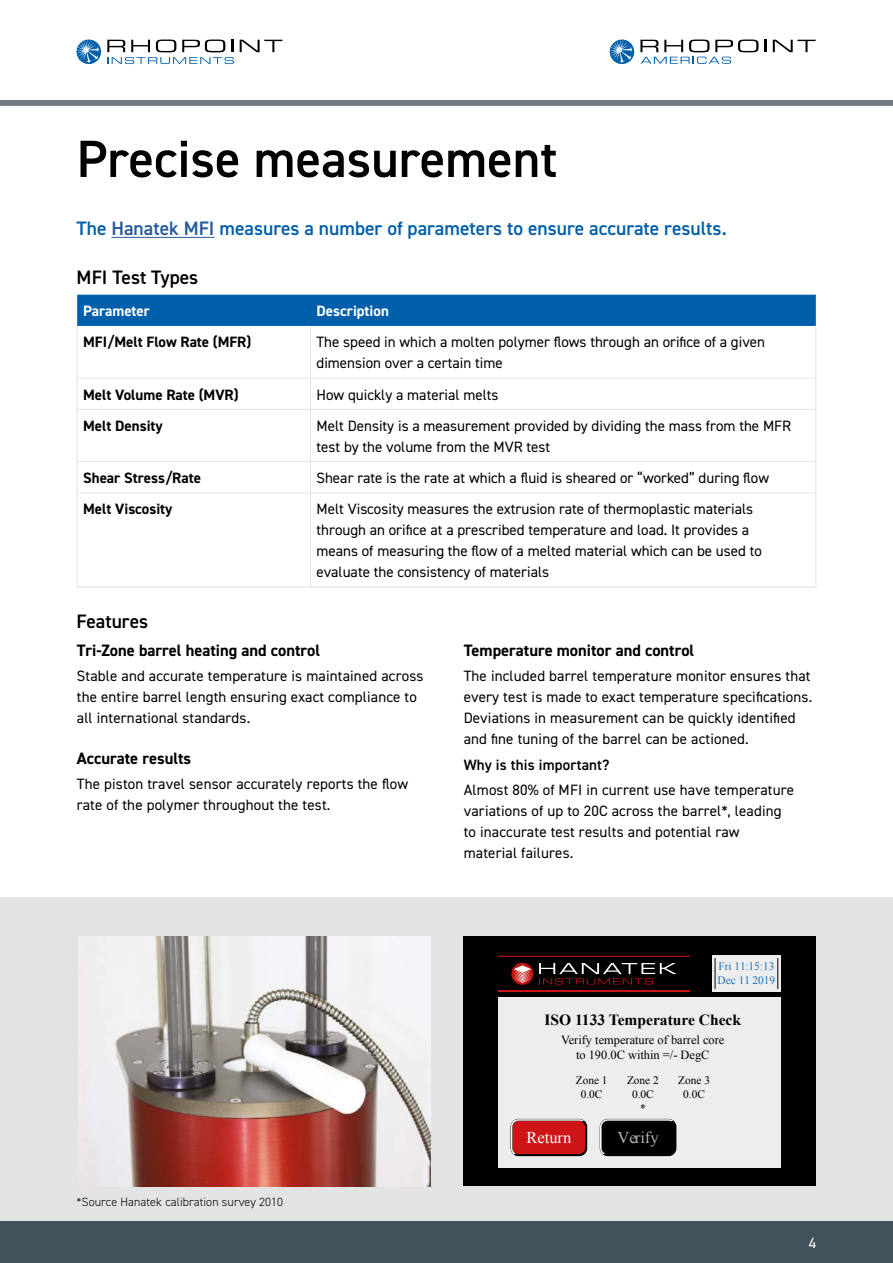
<style>
.page{position:relative;width:893px;height:1263px;background:#fff}
.page>*{position:absolute;margin:0;border:0;box-sizing:border-box;transform-origin:0 0}
.t1{font:600 52.5px "DIN2014";color:#000}
.t2{font:600 19.5px "DIN2014";color:#005faa}
.t3{font:600 19.5px "DIN2014";color:#000}
.t4{font:700 16.5px "DIN2014";color:#000}
.t5{font:16.5px "Times New Roman";color:#fff}
.t6{font:16.5px "Times New Roman";color:#b2b2b2}
.t7{font:700 15.45px "Times New Roman";color:#000}
.t8{font:15px/21px "DIN2014";letter-spacing:.01em;color:#000}
.t9{font:700 15px "DIN2014";color:#000}
.t10{font:700 15px "DIN2014";color:#fff}
.t11{font:600 15px "DIN2014";letter-spacing:.01em;color:#000}
.t12{font:15px "DIN2014";color:#fff}
.t13{font:12.45px/14.9px "Times New Roman";color:#000;text-align:center}
.t14{font:300 12px "DIN2014";letter-spacing:.01em;color:#000}
.t15{font:11.4px/13.6px "Times New Roman";color:#000;text-align:center}
.t16{font:11.4px/13.6px "Times New Roman";color:#1d71b8}
.s1{color:#265b9b}
</style>
<div class="page">
<div style="left:0;top:100px;width:893px;height:6px;background:#747b83"></div>
<div style="left:0;top:1221px;width:893px;height:42px;background:#42525c"></div>
<svg style="left:240px;top:40px;width:42px;height:12px"></svg>
<svg style="left:107px;top:40px;width:127px;height:24px"></svg>
<svg style="left:77px;top:40px;width:24px;height:24px"></svg>
<svg style="left:77px;top:40px;width:22px;height:23px"></svg>
<svg style="left:764px;top:40px;width:2px;height:12px"></svg>
<svg style="left:773px;top:40px;width:43px;height:12px"></svg>
<svg style="left:610px;top:40px;width:24px;height:24px"></svg>
<svg style="left:610px;top:40px;width:22px;height:23px"></svg>
<svg style="left:640px;top:40px;width:118px;height:24px"></svg>
<div style="left:0;top:897px;width:893px;height:323px;background:#e4e3e3"></div>
<hr style="left:111px;top:237px;width:104px;height:1px;background:#265b9b">
<div style="left:77px;top:295px;width:739px;height:31px;background:#005faa"></div>
<hr style="left:77px;top:326px;width:1px;height:52px;background:#e4e3e3">
<hr style="left:310px;top:326px;width:1px;height:52px;background:#e4e3e3">
<hr style="left:815px;top:326px;width:1px;height:52px;background:#e4e3e3">
<hr style="left:77px;top:378px;width:234px;height:1px;background:#e4e3e3">
<hr style="left:77px;top:379px;width:1px;height:30px;background:#e4e3e3">
<hr style="left:311px;top:378px;width:505px;height:1px;background:#e4e3e3">
<hr style="left:310px;top:379px;width:1px;height:30px;background:#e4e3e3">
<hr style="left:815px;top:379px;width:1px;height:30px;background:#e4e3e3">
<hr style="left:77px;top:409px;width:234px;height:1px;background:#e4e3e3">
<hr style="left:77px;top:410px;width:1px;height:51px;background:#e4e3e3">
<hr style="left:311px;top:409px;width:505px;height:1px;background:#e4e3e3">
<hr style="left:310px;top:410px;width:1px;height:51px;background:#e4e3e3">
<hr style="left:815px;top:410px;width:1px;height:51px;background:#e4e3e3">
<hr style="left:77px;top:461px;width:234px;height:1px;background:#e4e3e3">
<hr style="left:77px;top:462px;width:1px;height:30px;background:#e4e3e3">
<hr style="left:311px;top:461px;width:505px;height:1px;background:#e4e3e3">
<hr style="left:310px;top:462px;width:1px;height:30px;background:#e4e3e3">
<hr style="left:815px;top:462px;width:1px;height:30px;background:#e4e3e3">
<hr style="left:77px;top:492px;width:234px;height:1px;background:#e4e3e3">
<hr style="left:77px;top:493px;width:1px;height:94px;background:#e4e3e3">
<hr style="left:311px;top:492px;width:505px;height:1px;background:#e4e3e3">
<hr style="left:310px;top:493px;width:1px;height:94px;background:#e4e3e3">
<hr style="left:815px;top:493px;width:1px;height:94px;background:#e4e3e3">
<hr style="left:77px;top:587px;width:234px;height:1px;background:#e4e3e3">
<hr style="left:311px;top:587px;width:505px;height:1px;background:#e4e3e3">
<img style="left:79px;top:936px;width:352px;height:250px">
<div style="left:463px;top:936px;width:353px;height:250px;background:#000"></div>
<hr style="left:498px;top:956px;width:192px;height:1px;background:#ce1417">
<hr style="left:498px;top:990px;width:192px;height:2px;background:#ce1417">
<svg style="left:511px;top:963px;width:22px;height:22px"></svg>
<svg style="left:514px;top:965px;width:17px;height:18px"></svg>
<svg style="left:539px;top:963px;width:138px;height:21px"></svg>
<div style="left:498px;top:996px;width:283px;height:171px;background:#ededed"></div>
<svg style="left:511px;top:1119px;width:76px;height:37px;background:#bd2124"></svg>
<svg style="left:600px;top:1119px;width:76px;height:37px;background:#111"></svg>
<div style="left:712px;top:955px;width:69px;height:37px;background:#ededed"></div>
<hr style="left:715px;top:958px;width:1px;height:31px;background:#000">
<hr style="left:777px;top:958px;width:1px;height:31px;background:#000">
<h1 class="t1" style="left:77px;top:134px;width:482px">Precise measurement</h1>
<h2 class="t2" style="left:77px;top:220px;width:652px">The <span class="s1">Hanatek MFI</span> measures a number of parameters to ensure accurate results.</h2>
<h2 class="t3" style="left:77px;top:269px;width:123px">MFI Test Types</h2>
<p class="t10" style="left:83px;top:304px;width:68px">Parameter</p>
<p class="t10" style="left:317px;top:304px;width:74px">Description</p>
<p class="t9" style="left:83px;top:335px;width:170px">MFI/Melt Flow Rate (MFR)</p>
<p class="t8" style="left:317px;top:332px;width:450px">The speed in which a molten polymer flows through an orifice of a given dimension over a certain time</p>
<p class="t9" style="left:83px;top:387px;width:157px">Melt Volume Rate (MVR)</p>
<p class="t8" style="left:317px;top:384px;width:184px">How quickly a material melts</p>
<p class="t9" style="left:83px;top:419px;width:81px">Melt Density</p>
<p class="t8" style="left:317px;top:416px;width:476px">Melt Density is a measurement provided by dividing the mass from the MFR test by the volume from the MVR test</p>
<p class="t9" style="left:83px;top:471px;width:119px">Shear Stress/Rate</p>
<p class="t8" style="left:317px;top:468px;width:454px">Shear rate is the rate at which a fluid is sheared or “worked” during flow</p>
<p class="t9" style="left:83px;top:502px;width:91px">Melt Viscosity</p>
<p class="t8" style="left:317px;top:499px;width:447px">Melt Viscosity measures the extrusion rate of thermoplastic materials through an orifice at a prescribed temperature and load. It provides a means of measuring the flow of a melted material which can be used to evaluate the consistency of materials</p>
<h2 class="t3" style="left:77px;top:612px;width:73px">Features</h2>
<p class="t4" style="left:77px;top:642px;width:245px">Tri-Zone barrel heating and control</p>
<p class="t8" style="left:77px;top:666px;width:348px">Stable and accurate temperature is maintained across the entire barrel length ensuring exact compliance to all international standards.</p>
<p class="t4" style="left:77px;top:751px;width:116px">Accurate results</p>
<p class="t8" style="left:77px;top:774px;width:333px">The piston travel sensor accurately reports the flow rate of the polymer throughout the test.</p>
<p class="t4" style="left:464px;top:642px;width:232px">Temperature monitor and control</p>
<p class="t8" style="left:464px;top:666px;width:350px">The included barrel temperature monitor ensures that every test is made to exact temperature specifications.<br>Deviations in measurement can be quickly identified and fine tuning of the barrel can be actioned.</p>
<p class="t11" style="left:464px;top:757px;width:147px">Why is this important?</p>
<p class="t8" style="left:464px;top:780px;width:332px">Almost 80% of MFI in current use have temperature variations of up to 20C across the barrel*, leading to inaccurate test results and potential raw material failures.</p>
<p class="t14" style="left:76px;top:1196px;width:208px">*Source Hanatek calibration survey 2010</p>
<p class="t16" style="left:718px;top:960px;width:59px">Fri 11:15:13<br>Dec 11 2019</p>
<p class="t7" style="left:544px;top:1014px;width:198px">ISO 1133 Temperature Check</p>
<p class="t13" style="left:561px;top:1033px;width:165px">Verify temperature of barrel core to 190.0C within =/- DegC</p>
<p class="t15" style="left:576px;top:1075px;width:33px">Zone 1<br>0.0C</p>
<p class="t15" style="left:627px;top:1075px;width:33px">Zone 2<br>0.0C<br>*</p>
<p class="t15" style="left:678px;top:1075px;width:33px">Zone 3<br>0.0C</p>
<p class="t5" style="left:526px;top:1132px;width:47px">Return</p>
<p class="t6" style="left:617px;top:1132px;width:43px">Verify</p>
<p class="t12" style="left:809px;top:1236px;width:9px">4</p>
</div>
